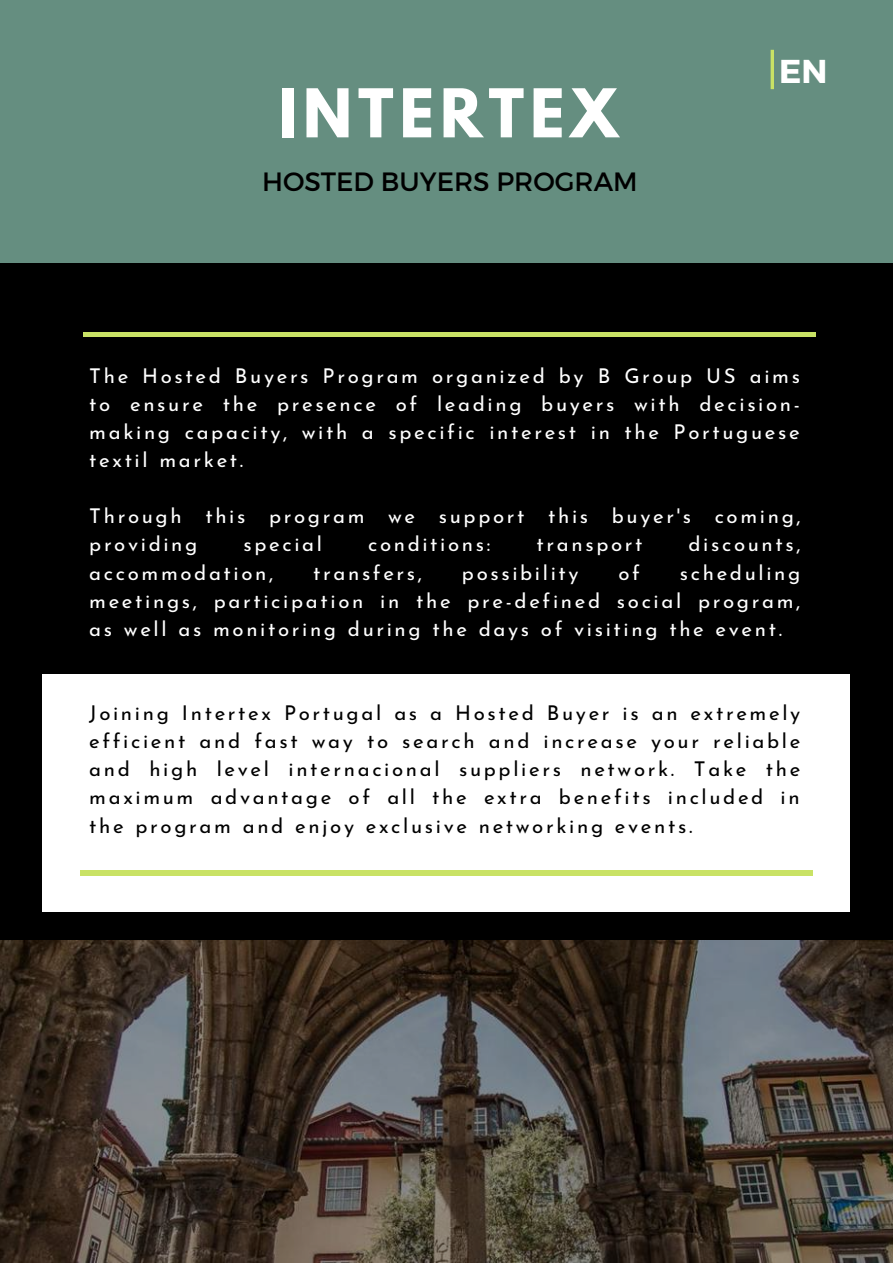
<style>
.page{position:relative;width:893px;height:1264px;background:#fff}
.page>*{position:absolute;margin:0;border:0;box-sizing:border-box;transform-origin:0 0}
.t1{font:700 59.55px "League Spartan";letter-spacing:.1em;color:#fff}
.t2{font:700 33px "Montserrat";color:#fff}
.t3{font:26.4px "Montserrat";color:#000}
.t4{font:20.4px/28px "Josefin Sans";letter-spacing:.13em;color:#fff;text-align:justify}
.t5{font:20.4px/28px "Josefin Sans";letter-spacing:.13em;color:#000;text-align:justify}
</style>
<div class="page">
<div style="left:0;top:12px;width:892px;height:1250px;background:#000"></div>
<div style="left:42px;top:674px;width:807px;height:237px;background:#fff"></div>
<div style="left:0;top:0;width:892px;height:263px;background:#658e80"></div>
<div style="left:80px;top:870px;width:732px;height:5px;background:#c9e265"></div>
<div style="left:83px;top:332px;width:732px;height:5px;background:#c9e265"></div>
<svg style="left:770px;top:50px;width:4px;height:39px"></svg>
<img style="left:0;top:940px;width:892px;height:322px">
<h1 class="t1" style="left:278px;top:84px;width:341px">INTERTEX</h1>
<p class="t3" style="left:262px;top:164px;width:377px">HOSTED BUYERS PROGRAM</p>
<h2 class="t2" style="left:779px;top:50px;width:50px">EN</h2>
<p class="t4" style="left:89px;top:363px;width:712px">The Hosted Buyers Program organized by B Group US aims to ensure the presence of leading buyers with decision&shy;making capacity, with a specific interest in the Portuguese textil market.</p>
<p class="t4" style="left:89px;top:504px;width:712px">Through this program we support this buyer's coming, providing</p>
<p class="t4" style="left:243px;top:532px;width:80px">special</p>
<p class="t4" style="left:368px;top:532px;width:124px">conditions:</p>
<p class="t4" style="left:536px;top:532px;width:107px">transport</p>
<p class="t4" style="left:688px;top:532px;width:114px">discounts,</p>
<p class="t4" style="left:89px;top:560px;width:185px">accommodation,</p>
<p class="t4" style="left:313px;top:560px;width:110px">transfers,</p>
<p class="t4" style="left:462px;top:560px;width:118px">possibility</p>
<p class="t4" style="left:618px;top:560px;width:23px">of</p>
<p class="t4" style="left:89px;top:560px;width:712px;text-indent:590px">scheduling meetings, participation in the pre-defined social program, as well as monitoring during the days of visiting the event.</p>
<p class="t5" style="left:89px;top:701px;width:712px">Joining Intertex Portugal as a Hosted Buyer is an extremely efficient and fast way to search and increase your reliable and high level internacional suppliers network. Take the maximum advantage of all the extra benefits included in the program and enjoy exclusive networking events.</p>
</div>
